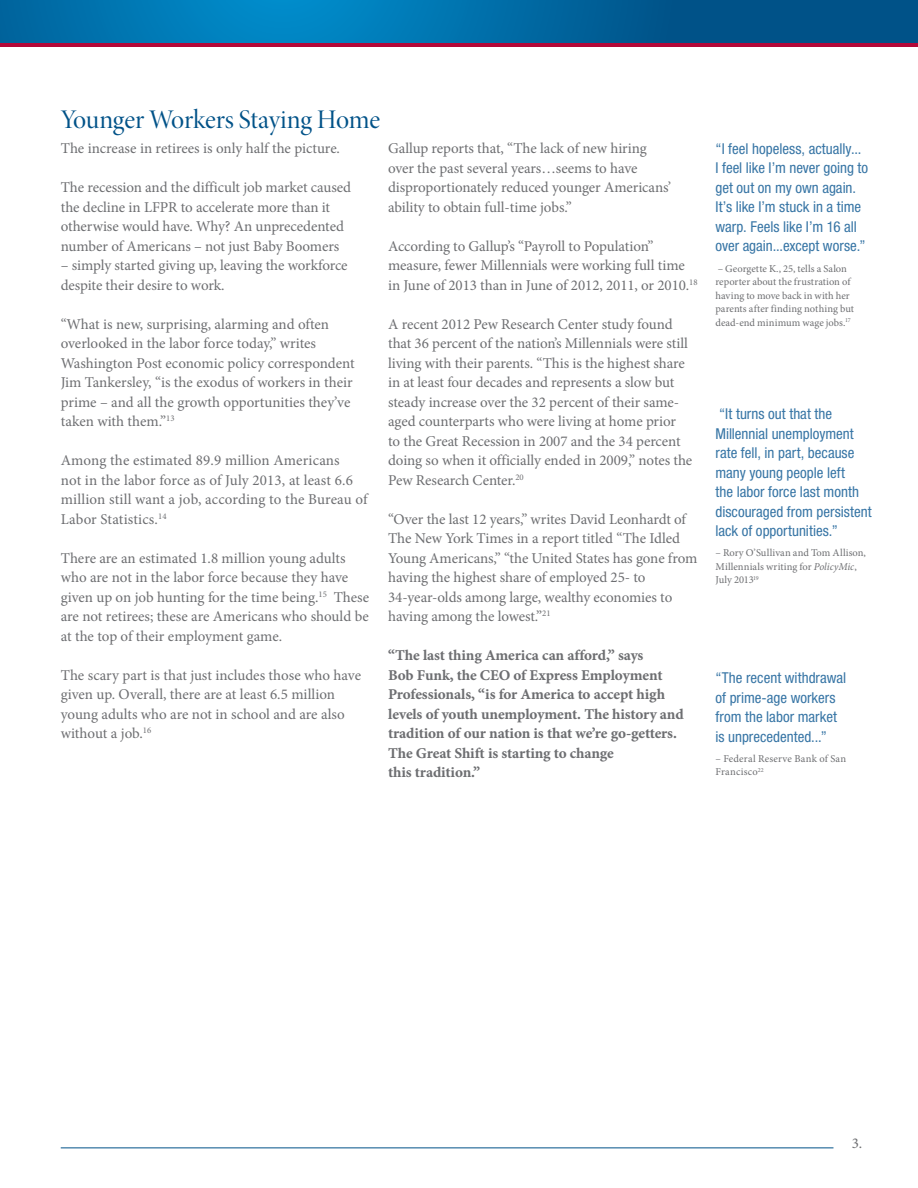
<style>
.page{position:relative;width:918px;height:1188px;background:#fff}
.page>*{position:absolute;margin:0;border:0;box-sizing:border-box;transform-origin:0 0}
.t1{font:27px "Minion Pro Disp";letter-spacing:-.01em;color:#005288}
.t2{font:15px/19.5px "Minion Pro";letter-spacing:-.005em;color:#6d6e71}
.t3{font:condensed 15px/19.5px "Helvetica Neue LT Std";color:#3775a5}
.t4{font:15px/19.5px "Minion Pro Bold Capt";letter-spacing:-.01em;color:#6d6e71}
.t5{font:10.5px/13.5px "Minion Pro";letter-spacing:.005em;color:#6d6e71}
.s1{font-style:italic}
</style>
<div class="page">
<hr style="left:61px;top:1148px;width:772px;height:1px;background:#005288">
<svg style="left:0;top:42px;width:918px;height:4px;background:#862052"></svg>
<svg style="left:0;top:0;width:918px;height:42px;background:#006aa4"></svg>
<h1 class="t1" style="left:61px;top:103px;width:321px">Younger Workers Staying Home</h1>
<p class="t2" style="left:61px;top:139px;width:281px">The increase in retirees is only half the picture.</p>
<p class="t2" style="left:61px;top:178px;width:292px">The recession and the difficult job market caused the decline in LFPR to accelerate more than it otherwise would have. Why? An unprecedented number of Americans – not just Baby Boomers</p>
<p class="t2" style="left:61px;top:256px;width:288px">– simply started giving up, leaving the workforce despite their desire to work.</p>
<p class="t2" style="left:61px;top:314px;width:295px">“What is new, surprising, alarming and often overlooked in the labor force today,” writes Washington Post economic policy correspondent Jim Tankersley, “is the exodus of workers in their prime – and all the growth opportunities they’ve taken with them.”<sup>13</sup></p>
<p class="t2" style="left:61px;top:451px;width:308px">Among the estimated 89.9 million Americans<br>not in the labor force as of July 2013, at least 6.6 million still want a job, according to the Bureau of Labor Statistics.<sup>14</sup></p>
<p class="t2" style="left:61px;top:548px;width:310px">There are an estimated 1.8 million young adults who are not in the labor force because they have given up on job hunting for the time being.<sup>15</sup> These are not retirees; these are Americans who should be at the top of their employment game.</p>
<p class="t2" style="left:61px;top:665px;width:302px">The scary part is that just includes those who have given up. Overall, there are at least 6.5 million young adults who are not in school and are also without a job.<sup>16</sup></p>
<p class="t2" style="left:388px;top:139px;width:285px">Gallup reports that, “The lack of new hiring over the past several years…seems to have disproportionately reduced younger Americans’ ability to obtain full-time jobs.”</p>
<p class="t2" style="left:388px;top:236px;width:311px">According to Gallup’s “Payroll to Population” measure, fewer Millennials were working full time in June of 2013 than in June of 2012, 2011, or 2010.<sup>18</sup></p>
<p class="t2" style="left:388px;top:314px;width:306px">A recent 2012 Pew Research Center study found that 36 percent of the nation’s Millennials were still living with their parents. “This is the highest share in at least four decades and represents a slow but steady increase over the 32 percent of their same&shy;aged counterparts who were living at home prior<br>to the Great Recession in 2007 and the 34 percent doing so when it officially ended in 2009,” notes the Pew Research Center.<sup>20</sup></p>
<p class="t2" style="left:388px;top:509px;width:311px">“Over the last 12 years,” writes David Leonhardt of The New York Times in a report titled “The Idled Young Americans,” “the United States has gone from having the highest share of employed 25- to 34-year-olds among large, wealthy economies to having among the lowest.”<sup>21</sup></p>
<p class="t4" style="left:388px;top:646px;width:297px">“The last thing America can afford,” says<br>Bob Funk, the CEO of Express Employment Professionals, “is for America to accept high levels of youth unemployment. The history and tradition of our nation is that we’re go-getters.<br>The Great Shift is starting to change<br>this tradition.”</p>
<p class="t3" style="left:715px;top:139px;width:154px">“I feel hopeless, actually...<br>I feel like I’m never going to get out on my own again.<br>It’s like I’m stuck in a time warp. Feels like I’m 16 all over again...except worse.”</p>
<p class="t5" style="left:716px;top:262px;width:140px">– Georgette K., 25, tells a Salon reporter about the frustration of having to move back in with her parents after finding nothing but dead-end minimum wage jobs.<sup>17</sup></p>
<p class="t3" style="left:716px;top:404px;width:158px">“It turns out that the<br>Millennial unemployment rate fell, in part, because many young people left<br>the labor force last month discouraged from persistent lack of opportunities.”</p>
<p class="t5" style="left:716px;top:546px;width:152px">– Rory O’Sullivan and Tom Allison,<br>Millennials writing for <span class="s1">PolicyMic</span>,<br>July 2013<sup>19</sup></p>
<p class="t3" style="left:716px;top:668px;width:132px">“The recent withdrawal of prime-age workers from the labor market is unprecedented...”</p>
<p class="t5" style="left:716px;top:752px;width:132px">– Federal Reserve Bank of San<br>Francisco<sup>22</sup></p>
<p class="t2" style="left:852px;top:1134px;width:12px">3.</p>
</div>
